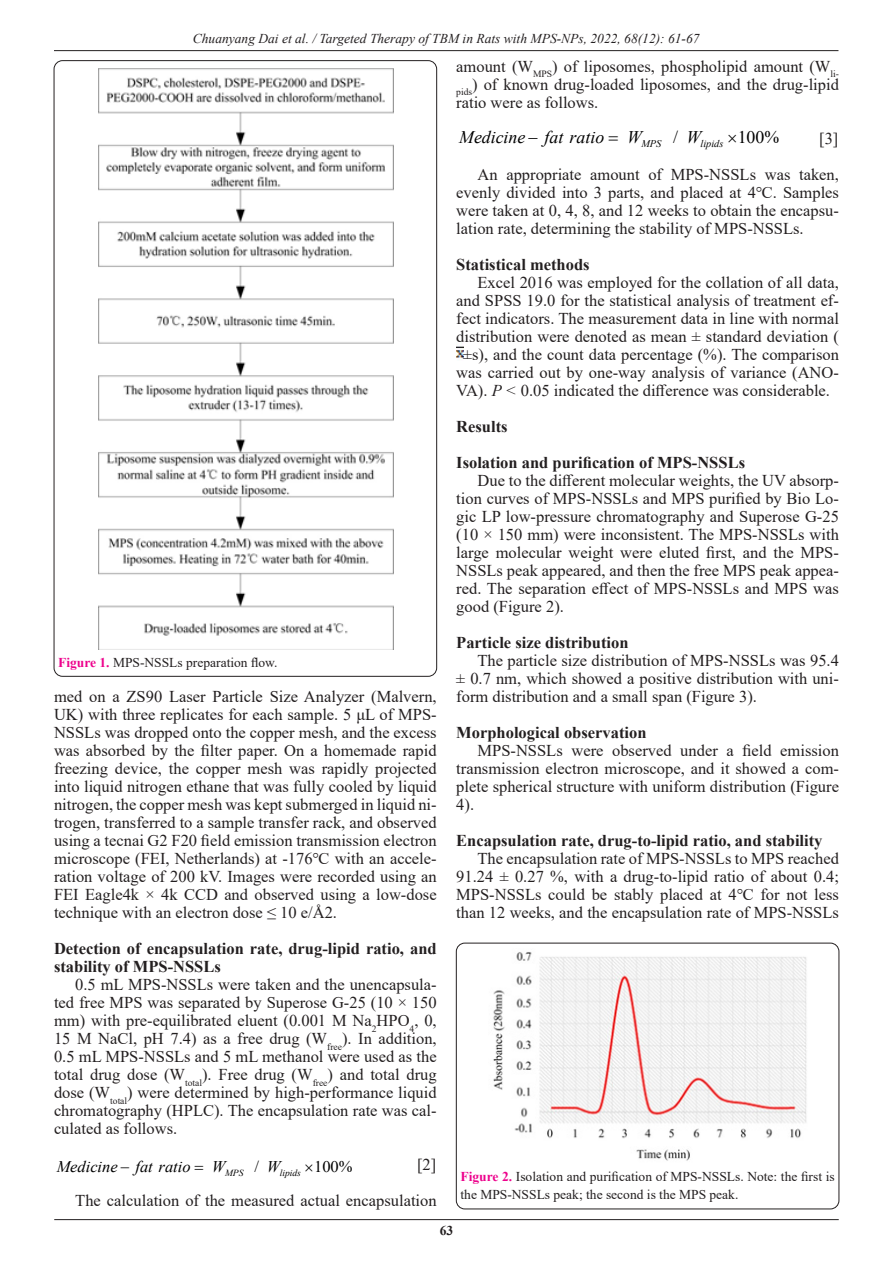
<style>
.page{position:relative;width:893px;height:1263px;background:#fff}
.page>*{position:absolute;margin:0;border:0;box-sizing:border-box;transform-origin:0 0}
.t1{font:italic 17.7px "Times New Roman";color:#000}
.t2{font:17.7px "Times New Roman";color:#000}
.t3{font:16.5px/18px "Times New Roman";color:#231f20;text-align:justify}
.t4{font:700 16.5px/18px "Times New Roman";color:#231f20}
.t5{font:italic 16.2px "Times New Roman";color:#000}
.t6{font:16.2px "Times New Roman";color:#000}
.t7{font:13.5px/18px "Times New Roman";color:#231f20}
.t8{font:italic 13.5px "Times New Roman";color:#231f20}
.t9{font:700 13.5px "Times New Roman";color:#231f20}
.t10{font:italic 10.2px "Times New Roman";color:#000}
.t11{font:italic 9.3px "Times New Roman";color:#000}
.s1{font-style:italic}
.s2{font-weight:700;color:#ed028c}
</style>
<div class="page">
<hr style="left:54px;top:50px;width:784px;height:1px;background:#231f20">
<hr style="left:54px;top:1219px;width:785px;height:1px;background:#231f20">
<img style="left:456px;top:346px;width:7px;height:12px">
<img style="left:98px;top:69px;width:295px;height:580px">
<div style="left:456px;top:943px;width:383px;height:266px;border:1px solid #231f20;border-radius:9px"></div>
<img style="left:493px;top:952px;width:314px;height:209px">
<p class="t8" style="left:193px;top:29px;width:508px">Chuanyang Dai et al. / Targeted Therapy of TBM in Rats with MPS-NPs, 2022, 68(12): 61-67</p>
<p class="t3" style="left:456px;top:57px;width:384px">amount (W<sub>MPS</sub>) of liposomes, phospholipid amount (W<sub>li&shy;pids</sub>) of known drug-loaded liposomes, and the drug-lipid ratio were as follows.</p>
<p class="t3" style="left:819px;top:129px;width:21px">[3]</p>
<p class="t3" style="left:456px;top:165px;width:384px;text-indent:21px">An appropriate amount of MPS-NSSLs was taken, evenly divided into 3 parts, and placed at 4℃. Samples were taken at 0, 4, 8, and 12 weeks to obtain the encapsu&shy;lation rate, determining the stability of MPS-NSSLs.</p>
<p class="t4" style="left:456px;top:255px;width:135px">Statistical methods</p>
<p class="t3" style="left:477px;top:273px;width:363px">Excel 2016 was employed for the collation of all data,</p>
<p class="t3" style="left:456px;top:291px;width:384px">and SPSS 19.0 for the statistical analysis of treatment ef-</p>
<p class="t3" style="left:456px;top:309px;width:384px">fect indicators. The measurement data in line with normal</p>
<p class="t3" style="left:456px;top:327px;width:384px">distribution were denoted as mean ± standard deviation (</p>
<p class="t3" style="left:463px;top:345px;width:377px">±s), and the count data percentage (%). The comparison</p>
<p class="t3" style="left:456px;top:363px;width:384px">was carried out by one-way analysis of variance (ANO-</p>
<p class="t3" style="left:456px;top:381px;width:375px">VA). <span class="s1">P &lt;</span> 0.05 indicated the difference was considerable.</p>
<p class="t4" style="left:456px;top:417px;width:53px">Results</p>
<p class="t4" style="left:456px;top:453px;width:290px">Isolation and purification of MPS-NSSLs</p>
<p class="t3" style="left:456px;top:471px;width:384px;text-indent:21px">Due to the different molecular weights, the UV absorp&shy;tion curves of MPS-NSSLs and MPS purified by Bio Lo&shy;gic LP low-pressure chromatography and Superose G-25 (10 × 150 mm) were inconsistent. The MPS-NSSLs with large molecular weight were eluted first, and the MPS-NSSLs peak appeared, and then the free MPS peak appea&shy;red. The separation effect of MPS-NSSLs and MPS was good (Figure 2).</p>
<p class="t4" style="left:456px;top:633px;width:174px">Particle size distribution</p>
<p class="t3" style="left:456px;top:651px;width:384px;text-indent:21px">The particle size distribution of MPS-NSSLs was 95.4 ± 0.7 nm, which showed a positive distribution with uni&shy;form distribution and a small span (Figure 3).</p>
<p class="t4" style="left:456px;top:723px;width:192px">Morphological observation</p>
<p class="t3" style="left:456px;top:741px;width:384px;text-indent:21px">MPS-NSSLs were observed under a field emission transmission electron microscope, and it showed a com&shy;plete spherical structure with uniform distribution (Figure 4).</p>
<p class="t4" style="left:456px;top:831px;width:368px">Encapsulation rate, drug-to-lipid ratio, and stability</p>
<p class="t3" style="left:456px;top:849px;width:384px;text-indent:21px">The encapsulation rate of MPS-NSSLs to MPS reached 91.24 ± 0.27 %, with a drug-to-lipid ratio of about 0.4; MPS-NSSLs could be stably placed at 4℃ for not less than 12 weeks, and the encapsulation rate of MPS-NSSLs</p>
<p class="t2" style="left:673px;top:124px;width:6px">/</p>
<p class="t2" style="left:738px;top:124px;width:43px">100%</p>
<p class="t1" style="left:459px;top:125px;width:147px">Medicine fat ratio</p>
<p class="t1" style="left:627px;top:125px;width:16px">W</p>
<p class="t1" style="left:687px;top:125px;width:16px">W</p>
<p class="t10" style="left:641px;top:137px;width:21px">MPS</p>
<p class="t10" style="left:700px;top:137px;width:24px">lipids</p>
<p class="t7" style="left:58px;top:653px;width:221px"><span class="s2">Figure 1.</span> MPS-NSSLs preparation flow.</p>
<p class="t3" style="left:54px;top:687px;width:384px">med on a ZS90 Laser Particle Size Analyzer (Malvern, UK) with three replicates for each sample. 5 μL of MPS-NSSLs was dropped onto the copper mesh, and the excess was absorbed by the filter paper. On a homemade rapid freezing device, the copper mesh was rapidly projected into liquid nitrogen ethane that was fully cooled by liquid nitrogen, the copper mesh was kept submerged in liquid ni&shy;trogen, transferred to a sample transfer rack, and observed using a tecnai G2 F20 field emission transmission electron microscope (FEI, Netherlands) at -176℃ with an accele&shy;ration voltage of 200 kV. Images were recorded using an FEI Eagle4k × 4k CCD and observed using a low-dose technique with an electron dose ≤ 10 e/Å2.</p>
<p class="t4" style="left:54px;top:939px;width:384px">Detection of encapsulation rate, drug-lipid ratio, and stability of MPS-NSSLs</p>
<p class="t3" style="left:54px;top:975px;width:384px;text-indent:21px">0.5 mL MPS-NSSLs were taken and the unencapsula&shy;ted free MPS was separated by Superose G-25 (10 × 150 mm) with pre-equilibrated eluent (0.001 M Na<sub>2</sub>HPO<sub>4</sub>, 0, 15 M NaCl, pH 7.4) as a free drug (W<sub>free</sub>). In addition, 0.5 mL MPS-NSSLs and 5 mL methanol were used as the total drug dose (W<sub>total</sub>). Free drug (W<sub>free</sub>) and total drug dose (W<sub>total</sub>) were determined by high-performance liquid chromatography (HPLC). The encapsulation rate was cal&shy;culated as follows.</p>
<p class="t3" style="left:417px;top:1155px;width:21px">[2]</p>
<p class="t3" style="left:75px;top:1191px;width:363px">The calculation of the measured actual encapsulation</p>
<p class="t6" style="left:255px;top:1155px;width:6px">/</p>
<p class="t6" style="left:314px;top:1155px;width:40px">100%</p>
<p class="t5" style="left:57px;top:1155px;width:136px">Medicine fat ratio</p>
<p class="t5" style="left:212px;top:1155px;width:15px">W</p>
<p class="t5" style="left:267px;top:1155px;width:15px">W</p>
<p class="t11" style="left:225px;top:1167px;width:20px">MPS</p>
<p class="t11" style="left:280px;top:1167px;width:23px">lipids</p>
<p class="t7" style="left:460px;top:1167px;width:376px"><span class="s2">Figure 2.</span> Isolation and purification of MPS-NSSLs. Note: the first is the MPS-NSSLs peak; the second is the MPS peak.</p>
<p class="t9" style="left:440px;top:1220px;width:15px">63</p>
</div>
